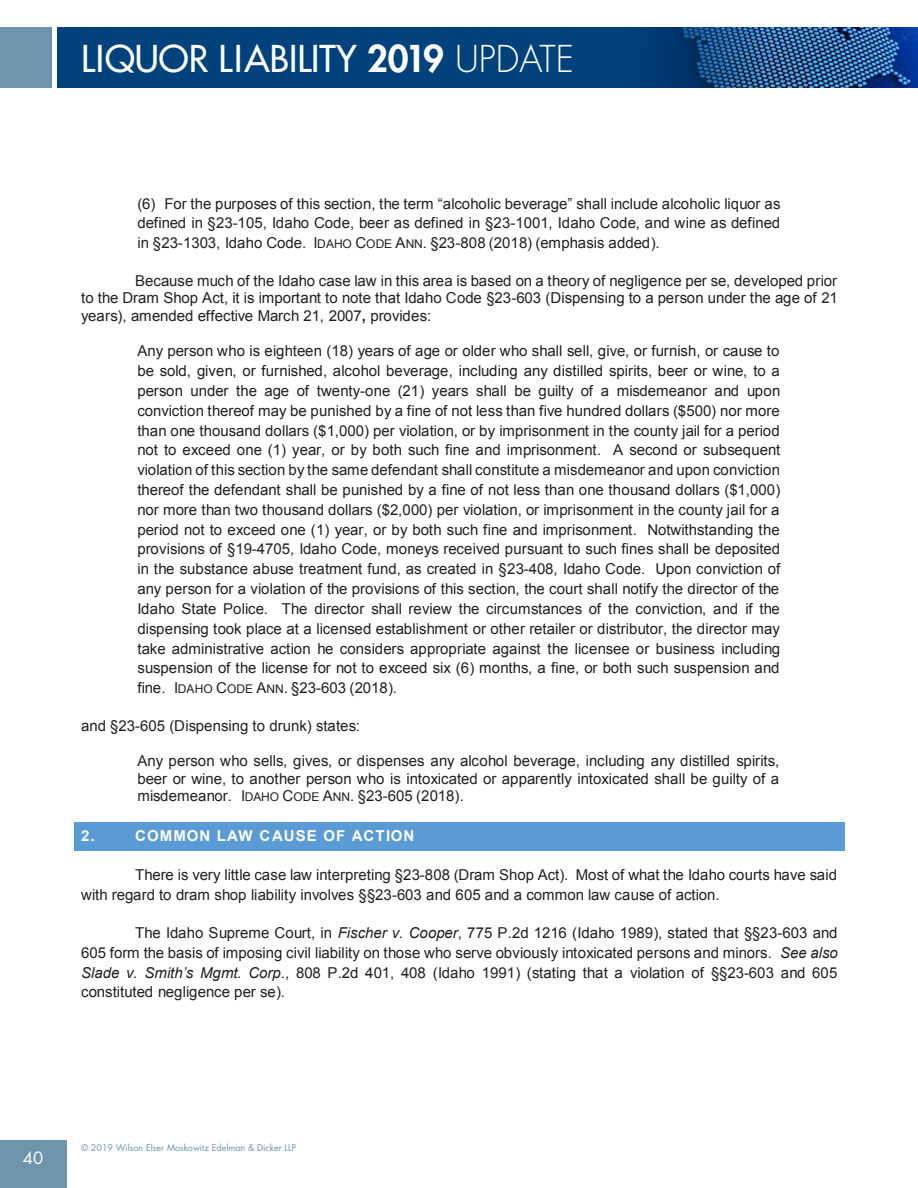
<style>
.page{position:relative;width:918px;height:1188px;background:#fff}
.page>*{position:absolute;margin:0;border:0;box-sizing:border-box;transform-origin:0 0}
.t1{font:500 36px "Futura Std";color:#fff}
.t2{font:16.5px "Futura Std";color:#fff}
.t3{font:15px/19.8px "Arial";letter-spacing:-.005em;color:#231f20;text-align:justify}
.t4{font:700 15px "Arial";letter-spacing:.07em;color:#fff}
.t5{font:9px "Futura Std";color:#6e94ab}
.s1{font-weight:800}
.s2{font-weight:300}
.s3{font-size:12px}
.s4{font-weight:700}
.s5{font-style:italic}
</style>
<div class="page">
<div style="left:0;top:1141px;width:66px;height:47px;background:#6e94ab"></div>
<div style="left:57px;top:27px;width:861px;height:61px;background:#01427c"></div>
<img style="left:655px;top:27px;width:263px;height:61px">
<div style="left:0;top:27px;width:52px;height:61px;background:#6e94ab"></div>
<div style="left:79px;top:826px;width:761px;height:20px;background:#5b9bd5"></div>
<svg style="left:74px;top:822px;width:5px;height:4px"></svg>
<hr style="left:79px;top:822px;width:761px;height:4px;background:#5b9bd5">
<svg style="left:840px;top:822px;width:5px;height:4px"></svg>
<svg style="left:74px;top:846px;width:5px;height:5px"></svg>
<div style="left:79px;top:846px;width:761px;height:5px;background:#5b9bd5"></div>
<svg style="left:840px;top:846px;width:5px;height:5px"></svg>
<div style="left:74px;top:826px;width:5px;height:20px;background:#5b9bd5"></div>
<div style="left:840px;top:826px;width:5px;height:20px;background:#5b9bd5"></div>
<h1 class="t1" style="left:81px;top:36px;width:495px">LIQUOR LIABILITY <span class="s1">2019</span> <span class="s2">UPDATE</span></h1>
<p class="t3" style="left:137px;top:193px;width:645px">(6) For the purposes of this section, the term “alcoholic beverage” shall include alcoholic liquor as defined in §23-105, Idaho Code, beer as defined in §23-1001, Idaho Code, and wine as defined in §23-1303, Idaho Code. I<span class="s3">DAHO</span> C<span class="s3">ODE</span> A<span class="s3">NN</span>. §23-808 (2018) (emphasis added).</p>
<p class="t3" style="left:81px;top:272px;width:758px;line-height:17.2px;text-indent:54px">Because much of the Idaho case law in this area is based on a theory of negligence per se, developed prior to the Dram Shop Act, it is important to note that Idaho Code §23-603 (Dispensing to a person under the age of 21 years), amended effective March 21, 2007<span class="s4">,</span> provides:</p>
<p class="t3" style="left:137px;top:341px;width:645px">Any person who is eighteen (18) years of age or older who shall sell, give, or furnish, or cause to be sold, given, or furnished, alcohol beverage, including any distilled spirits, beer or wine, to a person under the age of twenty-one (21) years shall be guilty of a misdemeanor and upon conviction thereof may be punished by a fine of not less than five hundred dollars ($500) nor more than one thousand dollars ($1,000) per violation, or by imprisonment in the county jail for a period not to exceed one (1) year, or by both such fine and imprisonment. A second or subsequent violation of this section by the same defendant shall constitute a misdemeanor and upon conviction thereof the defendant shall be punished by a fine of not less than one thousand dollars ($1,000) nor more than two thousand dollars ($2,000) per violation, or imprisonment in the county jail for a period not to exceed one (1) year, or by both such fine and imprisonment. Notwithstanding the provisions of §19-4705, Idaho Code, moneys received pursuant to such fines shall be deposited in the substance abuse treatment fund, as created in §23-408, Idaho Code. Upon conviction of any person for a violation of the provisions of this section, the court shall notify the director of the Idaho State Police. The director shall review the circumstances of the conviction, and if the dispensing took place at a licensed establishment or other retailer or distributor, the director may take administrative action he considers appropriate against the licensee or business including suspension of the license for not to exceed six (6) months, a fine, or both such suspension and fine. I<span class="s3">DAHO</span> C<span class="s3">ODE</span> A<span class="s3">NN</span>. §23-603 (2018).</p>
<p class="t3" style="left:81px;top:716px;width:280px">and §23-605 (Dispensing to drunk) states:</p>
<p class="t3" style="left:137px;top:753px;width:643px;line-height:17.2px">Any person who sells, gives, or dispenses any alcohol beverage, including any distilled spirits, beer or wine, to another person who is intoxicated or apparently intoxicated shall be guilty of a misdemeanor. I<span class="s3">DAHO</span> C<span class="s3">ODE</span> A<span class="s3">NN</span>. §23-605 (2018).</p>
<p class="t4" style="left:81px;top:825px;width:15px">2.</p>
<p class="t4" style="left:135px;top:825px;width:281px">COMMON LAW CAUSE OF ACTION</p>
<p class="t3" style="left:81px;top:865px;width:757px;text-indent:54px">There is very little case law interpreting §23-808 (Dram Shop Act). Most of what the Idaho courts have said with regard to dram shop liability involves §§23-603 and 605 and a common law cause of action.</p>
<p class="t3" style="left:81px;top:923px;width:758px;text-indent:54px">The Idaho Supreme Court, in <span class="s5">Fischer v. Cooper</span>, 775 P.2d 1216 (Idaho 1989), stated that §§23-603 and 605 form the basis of imposing civil liability on those who serve obviously intoxicated persons and minors. <span class="s5">See also Slade v. Smith’s Mgmt. Corp.</span>, 808 P.2d 401, 408 (Idaho 1991) (stating that a violation of §§23-603 and 605 constituted negligence per se).</p>
<p class="t2" style="left:23px;top:1147px;width:22px">40</p>
<p class="t5" style="left:81px;top:1142px;width:216px">© 2019 Wilson Elser Moskowitz Edelman &amp; Dicker LLP</p>
</div>
